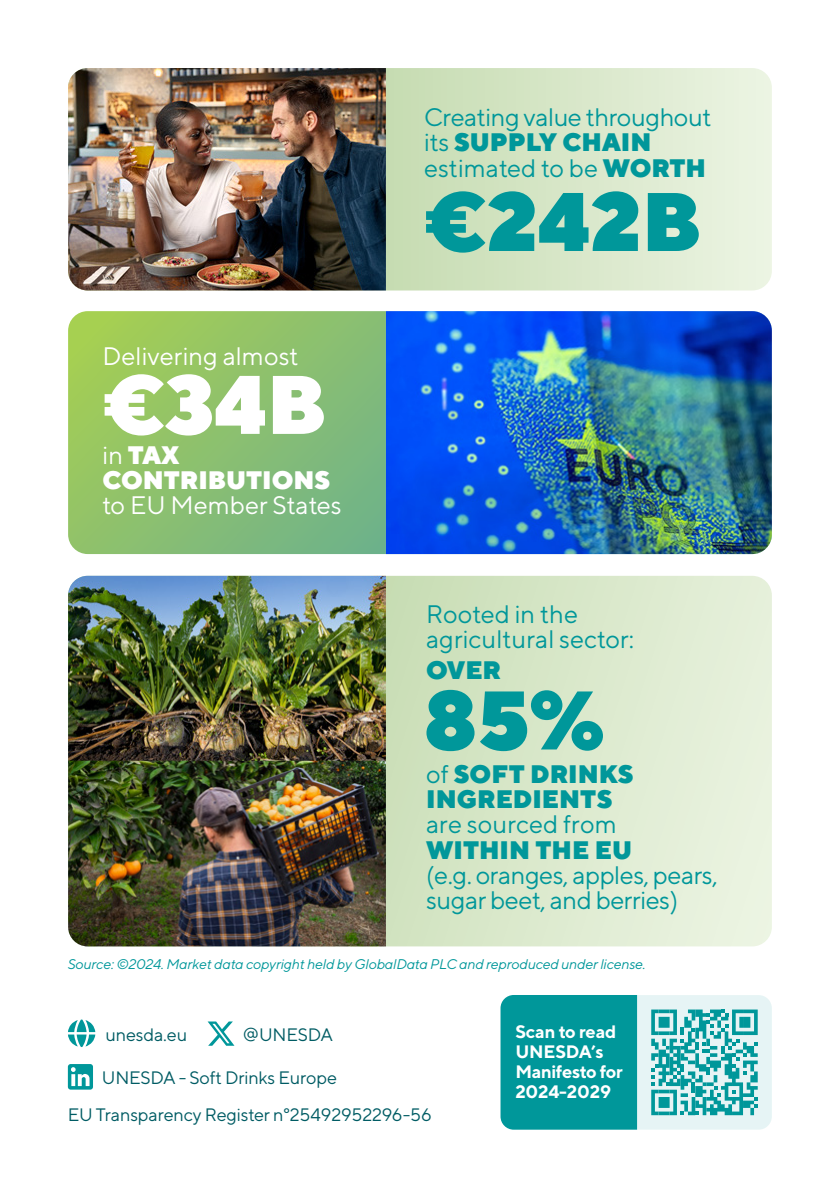
<style>
.page{position:relative;width:840px;height:1191px;background:#fff}
.page>*{position:absolute;margin:0;border:0;box-sizing:border-box;transform-origin:0 0}
.t1{font:900 82.8px "TT Norms";color:#00979a}
.t2{font:900 82.8px "TT Norms";color:#fff}
.t3{font:25.2px/25.2px "TT Norms";letter-spacing:-.02em;color:#00979a}
.t4{font:25.2px/25.4px "TT Norms";color:#00979a}
.t5{font:900 25.2px/25.2px "TT Norms";color:#00979a}
.t6{font:25.2px "TT Norms";color:#fff}
.t7{font:900 25.2px/25.2px "TT Norms";color:#fff}
.t8{font:18px "TT Norms";letter-spacing:-.01em;color:#005c64}
.t9{font:700 18px/20px "TT Norms";letter-spacing:-.01em;color:#fff}
.t10{font:italic 14px "TT Norms";letter-spacing:-.01em;color:#00979a}
.s1{font-weight:400}
.s2{font-weight:900}
</style>
<div class="page">
<svg style="left:386px;top:576px;width:385px;height:370px;background:#d9e8cb"></svg>
<svg style="left:68px;top:311px;width:703px;height:243px;background:#8bc06e"></svg>
<svg style="left:386px;top:68px;width:385px;height:222px;background:#d8e7c9"></svg>
<img style="left:68px;top:68px;width:318px;height:222px">
<img style="left:68px;top:576px;width:318px;height:370px">
<img style="left:386px;top:311px;width:385px;height:243px">
<svg style="left:207px;top:1021px;width:27px;height:24px"></svg>
<svg style="left:68px;top:1019px;width:27px;height:28px"></svg>
<svg style="left:68px;top:1064px;width:25px;height:25px"></svg>
<svg style="left:500px;top:995px;width:271px;height:134px;background:#4db6b8"></svg>
<p class="t6" style="left:102px;top:340px;width:197px">Delivering almost</p>
<h1 class="t2" style="left:102px;top:350px;width:225px">€34B</h1>
<p class="t7" style="left:102px;top:441px;width:229px"><span class="s1">in</span> TAX<br>CONTRIBUTIONS</p>
<p class="t6" style="left:102px;top:490px;width:240px">to EU Member States</p>
<p class="t3" style="left:424px;top:104px;width:289px">Creating value throughout its <span class="s2">SUPPLY CHAIN </span>estimated to be <span class="s2">WORTH</span></p>
<h1 class="t1" style="left:424px;top:168px;width:278px">€242B</h1>
<p class="t4" style="left:426px;top:601px;width:209px">Rooted in the agricultural sector:</p>
<p class="t5" style="left:426px;top:657px;width:76px">OVER</p>
<h1 class="t1" style="left:424px;top:666px;width:182px">85%</h1>
<p class="t5" style="left:426px;top:761px;width:209px"><span class="s1">of</span> SOFT DRINKS<br>INGREDIENTS</p>
<p class="t4" style="left:426px;top:811px;width:192px">are sourced from</p>
<p class="t5" style="left:426px;top:836px;width:207px">WITHIN THE EU</p>
<p class="t3" style="left:426px;top:862px;width:293px">(e.g. oranges, apples, pears, sugar beet, and berries)</p>
<p class="t10" style="left:68px;top:955px;width:579px">Source: ©2024. Market data copyright held by GlobalData PLC and reproduced under license.</p>
<p class="t8" style="left:105px;top:1023px;width:83px">unesda.eu</p>
<p class="t8" style="left:243px;top:1023px;width:91px">@UNESDA</p>
<p class="t8" style="left:102px;top:1066px;width:236px">UNESDA - Soft Drinks Europe</p>
<p class="t8" style="left:68px;top:1103px;width:365px">EU Transparency Register n°25492952296-56</p>
<p class="t9" style="left:515px;top:1021px;width:109px">Scan to read<br>UNESDA’s<br>Manifesto for<br>2024-2029</p>
</div>
